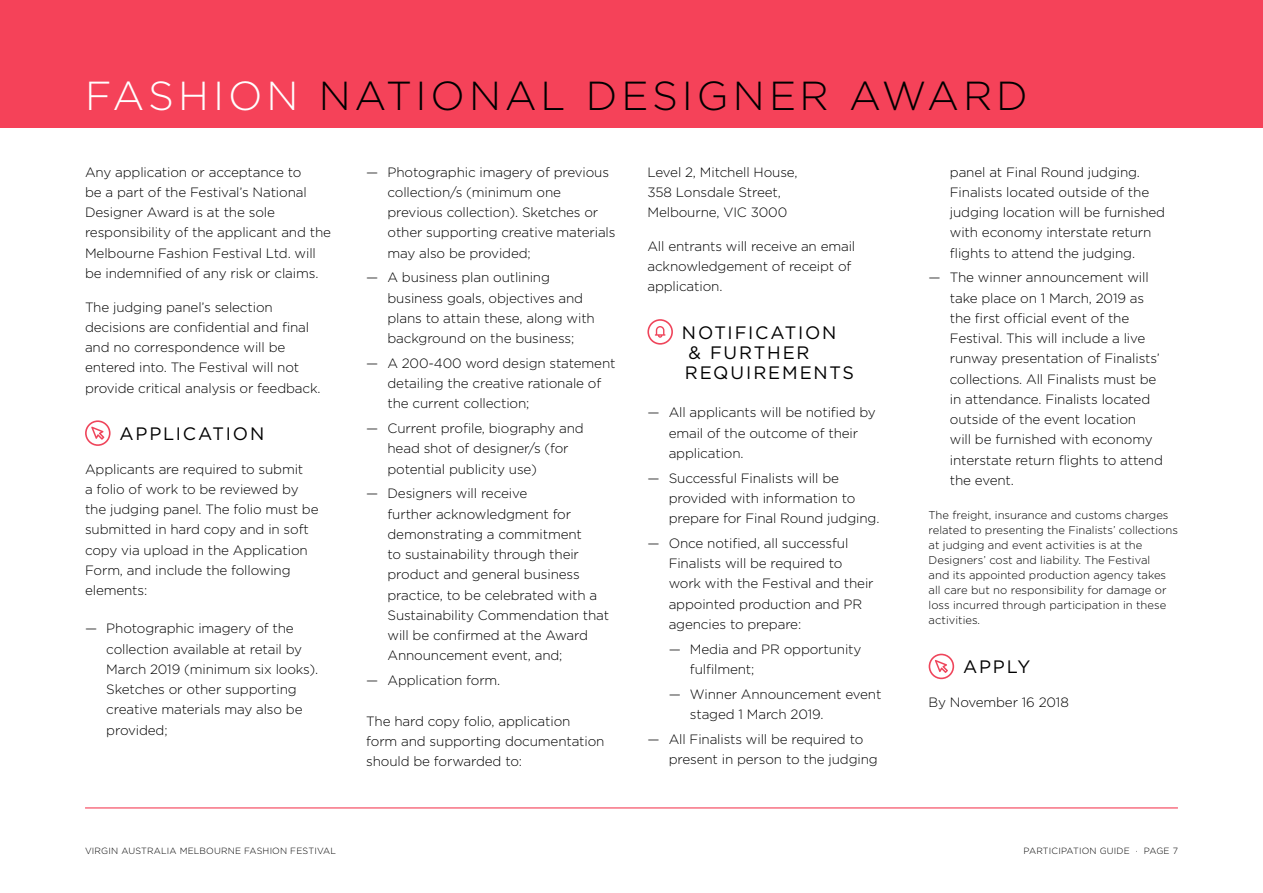
<style>
.page{position:relative;width:1263px;height:893px;background:#fff}
.page>*{position:absolute;margin:0;border:0;box-sizing:border-box;transform-origin:0 0}
.t1{font:300 40.5px "Gotham";letter-spacing:.095em;color:#000}
.t2{font:18px/20.2px "Gotham";letter-spacing:.1em;color:#000}
.t3{font:300 13.5px/20.2px "Gotham";letter-spacing:-.01em;color:#000}
.t4{font:300 11.25px/15px "Gotham";color:#000}
.t5{font:300 9px "Gotham";letter-spacing:.02em;color:#000}
.s1{color:#fff}
</style>
<div class="page">
<hr style="left:85px;top:807px;width:1093px;height:1px;background:#f54259">
<div style="left:0;top:0;width:1263px;height:128px;background:#f54259"></div>
<svg style="left:85px;top:420px;width:26px;height:26px"></svg>
<svg style="left:647px;top:319px;width:26px;height:26px"></svg>
<svg style="left:929px;top:654px;width:25px;height:25px"></svg>
<h1 class="t1" style="left:85px;top:70px;width:944px"><span class="s1">FASHION</span> NATIONAL DESIGNER AWARD</h1>
<p class="t3" style="left:85px;top:161px;width:248px">Any application or acceptance to<br>be a part of the Festival’s National Designer Award is at the sole responsibility of the applicant and the Melbourne Fashion Festival Ltd. will be indemnified of any risk or claims.</p>
<p class="t3" style="left:85px;top:296px;width:237px">The judging panel’s selection decisions are confidential and final and no correspondence will be entered into. The Festival will not provide critical analysis or feedback.</p>
<h2 class="t2" style="left:120px;top:423px;width:146px">APPLICATION</h2>
<p class="t3" style="left:85px;top:458px;width:235px">Applicants are required to submit<br>a folio of work to be reviewed by the judging panel. The folio must be submitted in hard copy and in soft copy via upload in the Application<br>Form, and include the following elements:</p>
<p class="t3" style="left:106px;top:618px;width:213px;text-indent:-21px">— Photographic imagery of the collection available at retail by<br>March 2019 (minimum six looks).<br>Sketches or other supporting creative materials may also be provided;</p>
<p class="t3" style="left:387px;top:161px;width:230px;text-indent:-21px">— Photographic imagery of previous collection/s (minimum one previous collection). Sketches or other supporting creative materials may also be provided;</p>
<p class="t3" style="left:387px;top:267px;width:209px;text-indent:-21px">— A business plan outlining business goals, objectives and plans to attain these, along with background on the business;</p>
<p class="t3" style="left:387px;top:353px;width:230px;text-indent:-21px">— A 200-400 word design statement detailing the creative rationale of the current collection;</p>
<p class="t3" style="left:387px;top:418px;width:198px;text-indent:-21px">— Current profile, biography and head shot of designer/s (for potential publicity use)</p>
<p class="t3" style="left:387px;top:483px;width:223px;text-indent:-21px">— Designers will receive<br>further acknowledgment for demonstrating a commitment<br>to sustainability through their product and general business practice, to be celebrated with a<br>Sustainability Commendation that will be confirmed at the Award<br>Announcement event, and;</p>
<p class="t3" style="left:366px;top:670px;width:136px">— Application form.</p>
<p class="t3" style="left:366px;top:710px;width:240px">The hard copy folio, application form and supporting documentation should be forwarded to:</p>
<p class="t3" style="left:647px;top:161px;width:152px">Level 2, Mitchell House,<br>358 Lonsdale Street,<br>Melbourne, VIC 3000</p>
<p class="t3" style="left:647px;top:236px;width:209px">All entrants will receive an email acknowledgement of receipt of application.</p>
<h2 class="t2" style="left:682px;top:322px;width:174px">NOTIFICATION<br>&amp; FURTHER<br>REQUIREMENTS</h2>
<p class="t3" style="left:669px;top:402px;width:209px;text-indent:-21px">— All applicants will be notified by email of the outcome of their application.</p>
<p class="t3" style="left:669px;top:467px;width:212px;text-indent:-21px">— Successful Finalists will be provided with information to prepare for Final Round judging.</p>
<p class="t3" style="left:669px;top:533px;width:206px;text-indent:-21px">— Once notified, all successful<br>Finalists will be required to work with the Festival and their appointed production and PR agencies to prepare:</p>
<p class="t3" style="left:690px;top:638px;width:173px;text-indent:-21px">— Media and PR opportunity fulfilment;</p>
<p class="t3" style="left:690px;top:683px;width:193px;text-indent:-21px">— Winner Announcement event staged 1 March 2019.</p>
<p class="t3" style="left:669px;top:728px;width:211px;text-indent:-21px">— All Finalists will be required to present in person to the judging</p>
<p class="t3" style="left:950px;top:161px;width:217px">panel at Final Round judging.<br>Finalists located outside of the judging location will be furnished with economy interstate return flights to attend the judging.</p>
<p class="t3" style="left:950px;top:267px;width:214px;text-indent:-21px">— The winner announcement will take place on 1 March, 2019 as the first official event of the<br>Festival. This will include a live runway presentation of Finalists’ collections. All Finalists must be in attendance. Finalists located outside of the event location<br>will be furnished with economy interstate return flights to attend the event.</p>
<p class="t4" style="left:929px;top:508px;width:251px">The freight, insurance and customs charges related to presenting the Finalists’ collections at judging and event activities is at the Designers’ cost and liability. The Festival<br>and its appointed production agency takes all care but no responsibility for damage or loss incurred through participation in these activities.</p>
<h2 class="t2" style="left:963px;top:656px;width:69px">APPLY</h2>
<p class="t3" style="left:929px;top:692px;width:142px">By November 16 2018</p>
<p class="t5" style="left:85px;top:845px;width:252px">VIRGIN AUSTRALIA MELBOURNE FASHION FESTIVAL</p>
<p class="t5" style="left:1023px;top:845px;width:156px">PARTICIPATION GUIDE · PAGE 7</p>
</div>
